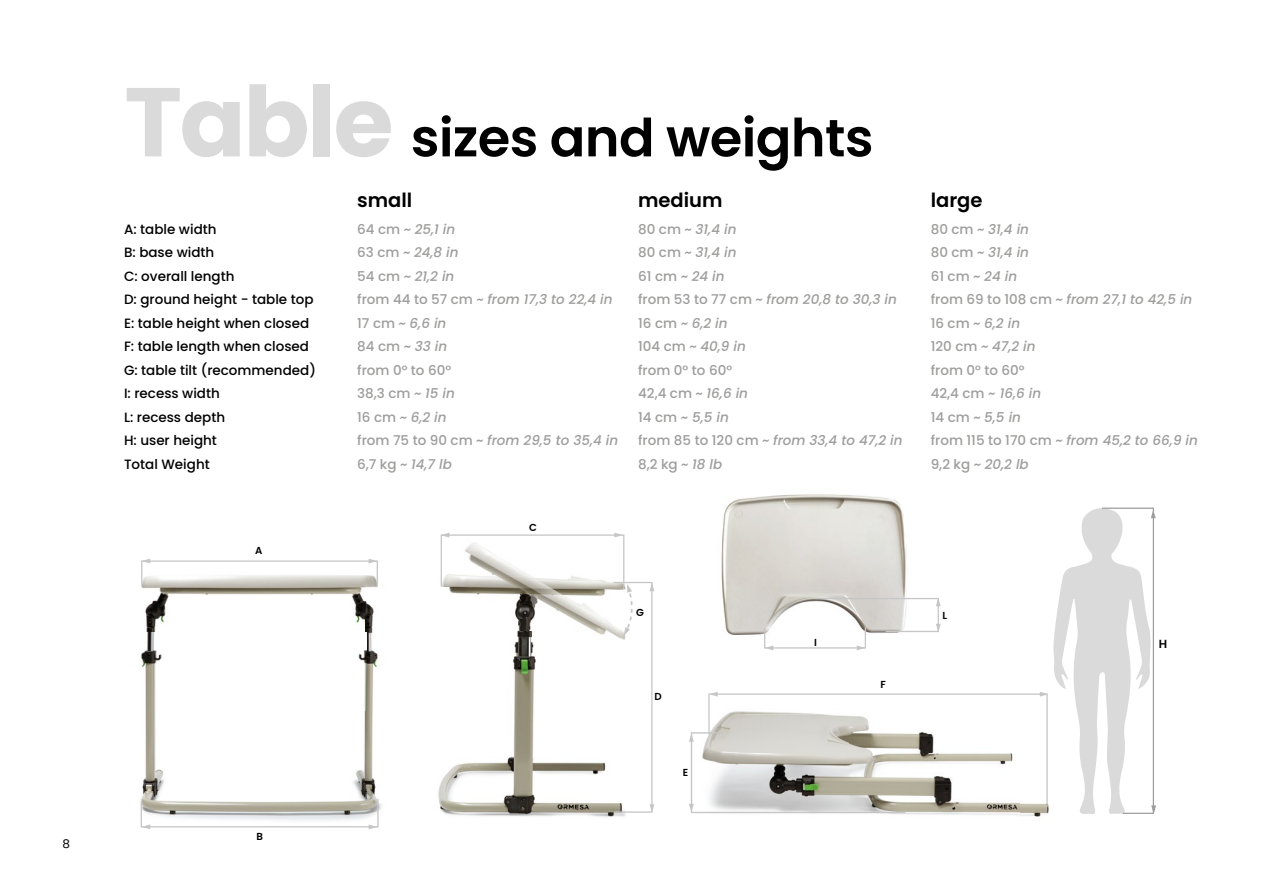
<style>
.page{position:relative;width:1263px;height:893px;background:#fff}
.page>*{position:absolute;margin:0;border:0;box-sizing:border-box;transform-origin:0 0}
.t1{font:600 52.5px "Poppins";letter-spacing:-.01em;color:#000}
.t2{font:600 19.5px "Poppins";color:#000}
.t3{font:500 13.5px/23.5px "Poppins";color:#9d9d9c}
.t4{font:500 13.5px/23.5px "Poppins";color:#000}
.t5{font:12px "Poppins";color:#000}
.t6{font:600 11.7px "Poppins";color:#000}
.t7{font:600 10.2px "Poppins";color:#000}
.s1{font-weight:700;font-size:97.5px;color:#dadada}
.s2{font-style:italic}
</style>
<div class="page">
<img style="left:140px;top:558px;width:242px;height:269px">
<img style="left:438px;top:534px;width:188px;height:283px">
<svg style="left:141px;top:559px;width:237px;height:27px"></svg>
<svg style="left:141px;top:799px;width:238px;height:30px"></svg>
<svg style="left:441px;top:533px;width:213px;height:280px"></svg>
<img style="left:726px;top:494px;width:175px;height:13px">
<svg style="left:689px;top:507px;width:467px;height:308px"></svg>
<p class="t5" style="left:62px;top:837px;width:9px">8</p>
<h1 class="t1" style="left:124px;top:108px;width:750px"><span class="s1">Table</span> sizes and weights</h1>
<h2 class="t2" style="left:357px;top:189px;width:57px">small</h2>
<h2 class="t2" style="left:638px;top:189px;width:86px">medium</h2>
<h2 class="t2" style="left:931px;top:189px;width:53px">large</h2>
<p class="t4" style="left:124px;top:217px;width:193px">A: table width<br>B: base width<br>C: overall length<br>D: ground height - table top<br>E: table height when closed<br>F: table length when closed<br>G: table tilt (recommended)<br>I: recess width<br>L: recess depth<br>H: user height<br>Total Weight</p>
<p class="t3" style="left:357px;top:217px;width:262px">64 cm ~ <span class="s2">25,1 in<br></span>63 cm ~ <span class="s2">24,8 in<br></span>54 cm ~ <span class="s2">21,2 in<br></span>from 44 to 57 cm ~ <span class="s2">from 17,3 to 22,4 in<br></span>17 cm ~ <span class="s2">6,6 in<br></span>84 cm ~ <span class="s2">33 in<br></span>from 0° to 60°<br>38,3 cm ~ <span class="s2">15 in<br></span>16 cm ~ <span class="s2">6,2 in<br></span>from 75 to 90 cm ~ <span class="s2">from 29,5 to 35,4 in<br></span>6,7 kg ~ <span class="s2">14,7 lb</span></p>
<p class="t3" style="left:638px;top:217px;width:266px">80 cm ~ <span class="s2">31,4 in<br></span>80 cm ~ <span class="s2">31,4 in<br></span>61 cm ~ <span class="s2">24 in<br></span>from 53 to 77 cm ~ <span class="s2">from 20,8 to 30,3 in<br></span>16 cm ~ <span class="s2">6,2 in<br></span>104 cm ~ <span class="s2">40,9 in<br></span>from 0° to 60°<br>42,4 cm ~ <span class="s2">16,6 in<br></span>14 cm ~ <span class="s2">5,5 in<br></span>from 85 to 120 cm ~ <span class="s2">from 33,4 to 47,2 in<br></span>8,2 kg ~ <span class="s2">18 lb</span></p>
<p class="t3" style="left:931px;top:217px;width:269px">80 cm ~ <span class="s2">31,4 in<br></span>80 cm ~ <span class="s2">31,4 in<br></span>61 cm ~ <span class="s2">24 in<br></span>from 69 to 108 cm ~ <span class="s2">from 27,1 to 42,5 in<br></span>16 cm ~ <span class="s2">6,2 in<br></span>120 cm ~ <span class="s2">47,2 in<br></span>from 0° to 60°<br>42,4 cm ~ <span class="s2">16,6 in<br></span>14 cm ~ <span class="s2">5,5 in<br></span>from 115 to 170 cm ~ <span class="s2">from 45,2 to 66,9 in<br></span>9,2 kg ~ <span class="s2">20,2 lb</span></p>
<p class="t7" style="left:255px;top:545px;width:9px">A</p>
<p class="t7" style="left:256px;top:830px;width:8px">B</p>
<p class="t7" style="left:529px;top:522px;width:9px">C</p>
<p class="t7" style="left:636px;top:606px;width:9px">G</p>
<p class="t7" style="left:654px;top:691px;width:9px">D</p>
<p class="t7" style="left:683px;top:767px;width:7px">E</p>
<p class="t7" style="left:942px;top:609px;width:6px">L</p>
<p class="t7" style="left:814px;top:636px;width:4px">I</p>
<p class="t6" style="left:1159px;top:637px;width:10px">H</p>
<p class="t7" style="left:880px;top:679px;width:7px">F</p>
</div>
